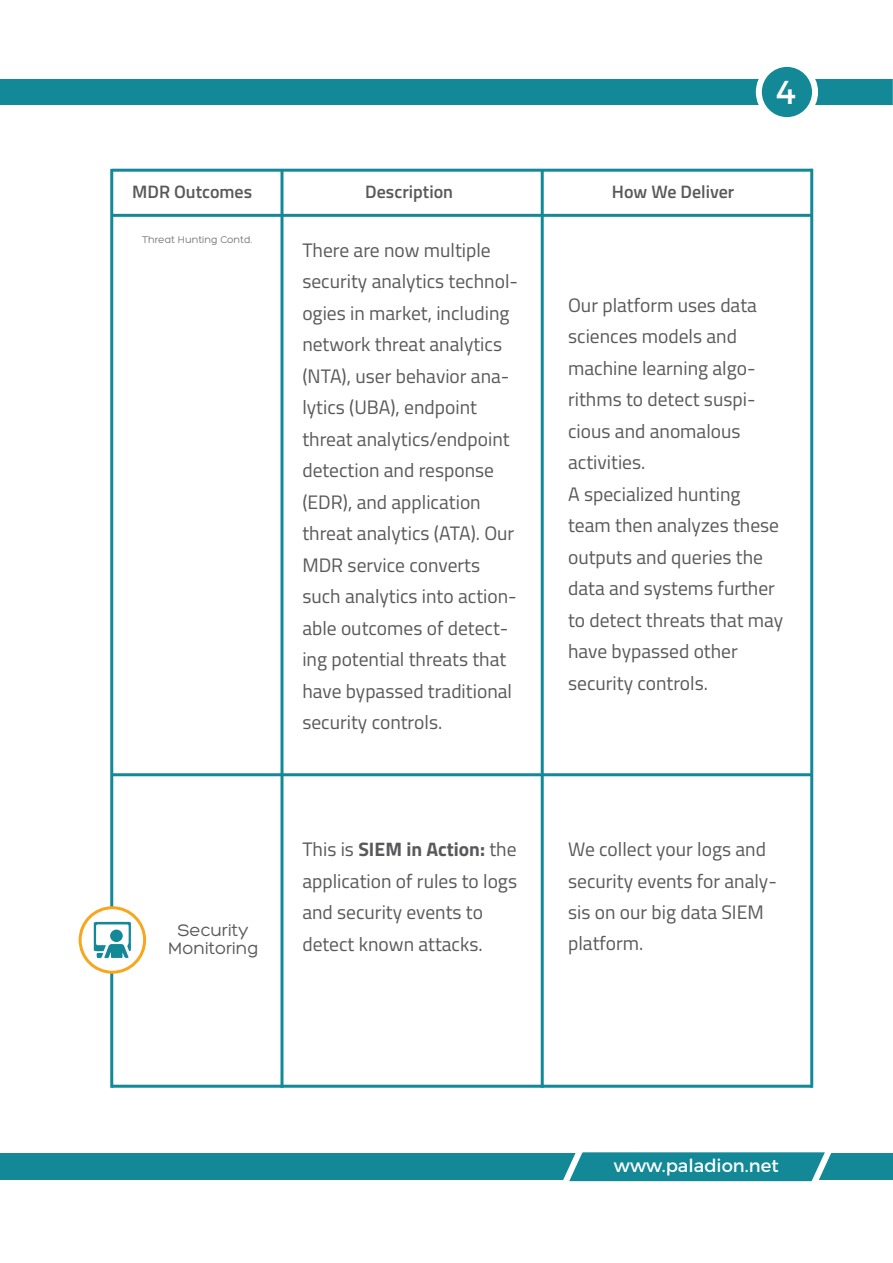
<style>
.page{position:relative;width:893px;height:1263px;background:#fff}
.page>*{position:absolute;margin:0;border:0;box-sizing:border-box;transform-origin:0 0}
.t1{font:33px "Montserrat";color:#fff}
.t2{font:19.5px/31.5px "Titillium";color:#59595b}
.t3{font:600 18px "Titillium";color:#59595b}
.t4{font:18px/18px "Hero";color:#59595b;text-align:center}
.t5{font:18px "Montserrat";color:#fff}
.t6{font:10.5px "Hero";letter-spacing:-.005em;color:#76787b}
.s1{font-weight:700}
</style>
<div class="page">
<div style="left:0;top:79px;width:893px;height:26px;background:#138997"></div>
<div style="left:759px;top:64px;width:56px;height:56px;background:#138997;border-radius:50%"></div>
<div style="left:756px;top:61px;width:62px;height:62px;border:6px solid #fff;border-radius:50%"></div>
<div style="left:0;top:1154px;width:893px;height:26px;background:#138997"></div>
<svg style="left:555px;top:1152px;width:284px;height:30px"></svg>
<hr style="left:113px;top:169px;width:699px;height:3px;background:#138997">
<hr style="left:112px;top:214px;width:700px;height:3px;background:#138997">
<hr style="left:112px;top:773px;width:700px;height:3px;background:#138997">
<hr style="left:112px;top:1085px;width:700px;height:3px;background:#138997">
<hr style="left:280px;top:170px;width:3px;height:918px;background:#138997">
<hr style="left:541px;top:170px;width:3px;height:918px;background:#138997">
<hr style="left:810px;top:169px;width:3px;height:919px;background:#138997">
<hr style="left:110px;top:169px;width:3px;height:919px;background:#138997">
<svg style="left:80px;top:908px;width:65px;height:64px"></svg>
<div style="left:79px;top:906px;width:67px;height:68px;border:3px solid #f8a61c;border-radius:50%"></div>
<svg style="left:94px;top:922px;width:37px;height:36px"></svg>
<p class="t3" style="left:132px;top:178px;width:122px">MDR Outcomes</p>
<p class="t3" style="left:365px;top:178px;width:89px">Description</p>
<p class="t3" style="left:612px;top:178px;width:124px">How We Deliver</p>
<h1 class="t1" style="left:776px;top:65px;width:22px">4</h1>
<p class="t6" style="left:142px;top:234px;width:112px">Threat Hunting Contd.</p>
<p class="t4" style="left:168px;top:921px;width:92px">Security<br>Monitoring</p>
<p class="t2" style="left:302px;top:233px;width:217px">There are now multiple security analytics technol&shy;ogies in market, including network threat analytics (NTA), user behavior ana&shy;lytics (UBA), endpoint threat analytics/endpoint detection and response (EDR), and application threat analytics (ATA). Our<br>MDR service converts such analytics into action&shy;able outcomes of detect&shy;ing potential threats that have bypassed traditional security controls.</p>
<p class="t2" style="left:568px;top:288px;width:217px">Our platform uses data sciences models and machine learning algo&shy;rithms to detect suspi&shy;cious and anomalous activities.<br>A specialized hunting team then analyzes these outputs and queries the data and systems further to detect threats that may have bypassed other security controls.</p>
<p class="t2" style="left:302px;top:833px;width:216px">This is <span class="s1">SIEM in Action:</span> the application of rules to logs and security events to detect known attacks.</p>
<p class="t2" style="left:568px;top:832px;width:210px">We collect your logs and security events for analy&shy;sis on our big data SIEM platform.</p>
<p class="t5" style="left:614px;top:1151px;width:166px">www.paladion.net</p>
</div>
